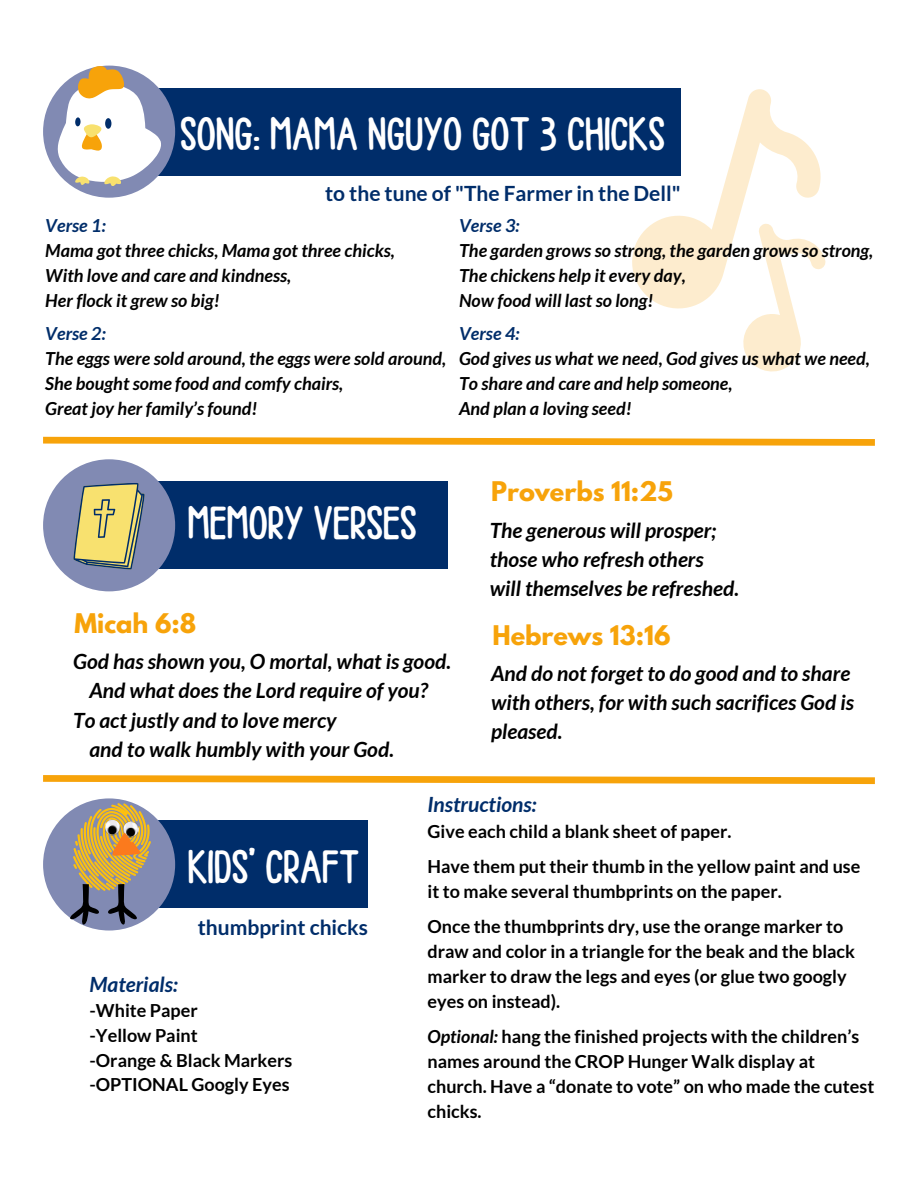
<style>
.page{position:relative;width:918px;height:1188px;background:#fff}
.page>*{position:absolute;margin:0;border:0;box-sizing:border-box;transform-origin:0 0}
.t1{font:49.5px "Ballpoint";color:#fff}
.t2{font:700 24px "League Spartan";color:#f7a30a}
.t3{font:italic 700 21px/29.2px "Lato";color:#000}
.t4{font:700 21px "Lato";color:#002d6a}
.t5{font:italic 700 21px "Lato";color:#002d6a}
.t6{font:700 18px/25px "Lato";color:#000}
.t7{font:italic 700 18px "Lato";color:#000}
.t8{font:italic 700 18px "Lato";color:#002d6a}
.s1{font-style:italic}
</style>
<div class="page">
<svg style="left:631px;top:89px;width:190px;height:220px"></svg>
<svg style="left:740px;top:223px;width:85px;height:149px"></svg>
<div style="left:109px;top:88px;width:572px;height:87px;background:#002d6a"></div>
<div style="left:43px;top:66px;width:132px;height:132px;background:#818ab3;border-radius:50%"></div>
<svg style="left:43px;top:436px;width:832px;height:10px"></svg>
<div style="left:109px;top:482px;width:338px;height:87px;background:#002d6a"></div>
<div style="left:43px;top:459px;width:132px;height:132px;background:#818ab3;border-radius:50%"></div>
<svg style="left:73px;top:483px;width:72px;height:86px"></svg>
<svg style="left:43px;top:775px;width:832px;height:10px"></svg>
<div style="left:109px;top:821px;width:259px;height:87px;background:#002d6a"></div>
<div style="left:43px;top:798px;width:132px;height:133px;background:#818ab3;border-radius:50%"></div>
<svg style="left:57px;top:66px;width:104px;height:120px"></svg>
<img style="left:74px;top:803px;width:76px;height:81px">
<img style="left:105px;top:819px;width:35px;height:19px">
<svg style="left:112px;top:833px;width:29px;height:23px"></svg>
<svg style="left:68px;top:884px;width:71px;height:41px"></svg>
<p class="t1" style="left:180px;top:110px;width:486px">SONG: MAMA NGUYO GOT 3 CHICKS</p>
<h1 class="t4" style="left:325px;top:181px;width:357px">to the tune of "The Farmer in the Dell"</h1>
<p class="t8" style="left:45px;top:214px;width:62px">Verse 1:</p>
<h3 class="t7" style="left:45px;top:239px;width:351px">Mama got three chicks, Mama got three chicks,</h3>
<p class="t7" style="left:45px;top:264px;width:247px">With love and care and kindness,</p>
<p class="t7" style="left:45px;top:289px;width:176px">Her flock it grew so big!</p>
<p class="t8" style="left:45px;top:322px;width:62px">Verse 2:</p>
<p class="t7" style="left:45px;top:347px;width:402px">The eggs were sold around, the eggs were sold around,</p>
<p class="t7" style="left:45px;top:372px;width:300px">She bought some food and comfy chairs,</p>
<p class="t7" style="left:45px;top:397px;width:214px">Great joy her family’s found!</p>
<h2 class="t8" style="left:459px;top:214px;width:62px">Verse 3:</h2>
<h3 class="t7" style="left:459px;top:239px;width:416px">The garden grows so strong, the garden grows so strong,</h3>
<p class="t7" style="left:459px;top:264px;width:228px">The chickens help it every day,</p>
<p class="t7" style="left:459px;top:289px;width:196px">Now food will last so long!</p>
<p class="t8" style="left:459px;top:322px;width:62px">Verse 4:</p>
<p class="t7" style="left:459px;top:347px;width:412px">God gives us what we need, God gives us what we need,</p>
<p class="t7" style="left:459px;top:372px;width:275px">To share and care and help someone,</p>
<p class="t7" style="left:459px;top:397px;width:174px">And plan a loving seed!</p>
<p class="t1" style="left:188px;top:500px;width:231px">MEMORY VERSES</p>
<p class="t2" style="left:75px;top:611px;width:123px">Micah 6:8</p>
<p class="t3" style="left:73px;top:646px;width:379px">God has shown you, O mortal, what is good.</p>
<p class="t3" style="left:89px;top:676px;width:340px">And what does the Lord require of you?</p>
<p class="t3" style="left:73px;top:705px;width:265px">To act justly and to love mercy</p>
<p class="t3" style="left:89px;top:734px;width:306px">and to walk humbly with your God.</p>
<p class="t2" style="left:491px;top:480px;width:183px">Proverbs 11:25</p>
<p class="t3" style="left:490px;top:515px;width:251px">The generous will prosper; those who refresh others will themselves be refreshed.</p>
<p class="t2" style="left:492px;top:623px;width:180px">Hebrews 13:16</p>
<p class="t3" style="left:491px;top:658px;width:364px">And do not forget to do good and to share with others, for with such sacrifices God is pleased.</p>
<p class="t1" style="left:188px;top:843px;width:173px">KIDS’ CRAFT</p>
<h3 class="t4" style="left:198px;top:914px;width:172px">thumbprint chicks</h3>
<p class="t5" style="left:89px;top:972px;width:90px">Materials:</p>
<p class="t6" style="left:89px;top:998px;width:110px">-White Paper</p>
<p class="t6" style="left:89px;top:1022px;width:110px">-Yellow Paint</p>
<p class="t6" style="left:89px;top:1047px;width:204px">-Orange &amp; Black Markers</p>
<p class="t6" style="left:89px;top:1072px;width:202px">-OPTIONAL Googly Eyes</p>
<p class="t5" style="left:428px;top:791px;width:110px">Instructions:</p>
<h2 class="t6" style="left:428px;top:818px;width:305px">Give each child a blank sheet of paper.</h2>
<h1 class="t6" style="left:428px;top:853px;width:434px">Have them put their thumb in the yellow paint and use it to make several thumbprints on the paper.</h1>
<h3 class="t6" style="left:428px;top:913px;width:429px">Once the thumbprints dry, use the orange marker to draw and color in a triangle for the beak and the black marker to draw the legs and eyes (or glue two googly eyes on instead).</h3>
<h2 class="t6" style="left:428px;top:1023px;width:448px"><span class="s1">Optional:</span> hang the finished projects with the children’s names around the CROP Hunger Walk display at church. Have a “donate to vote” on who made the cutest chicks.</h2>
</div>
